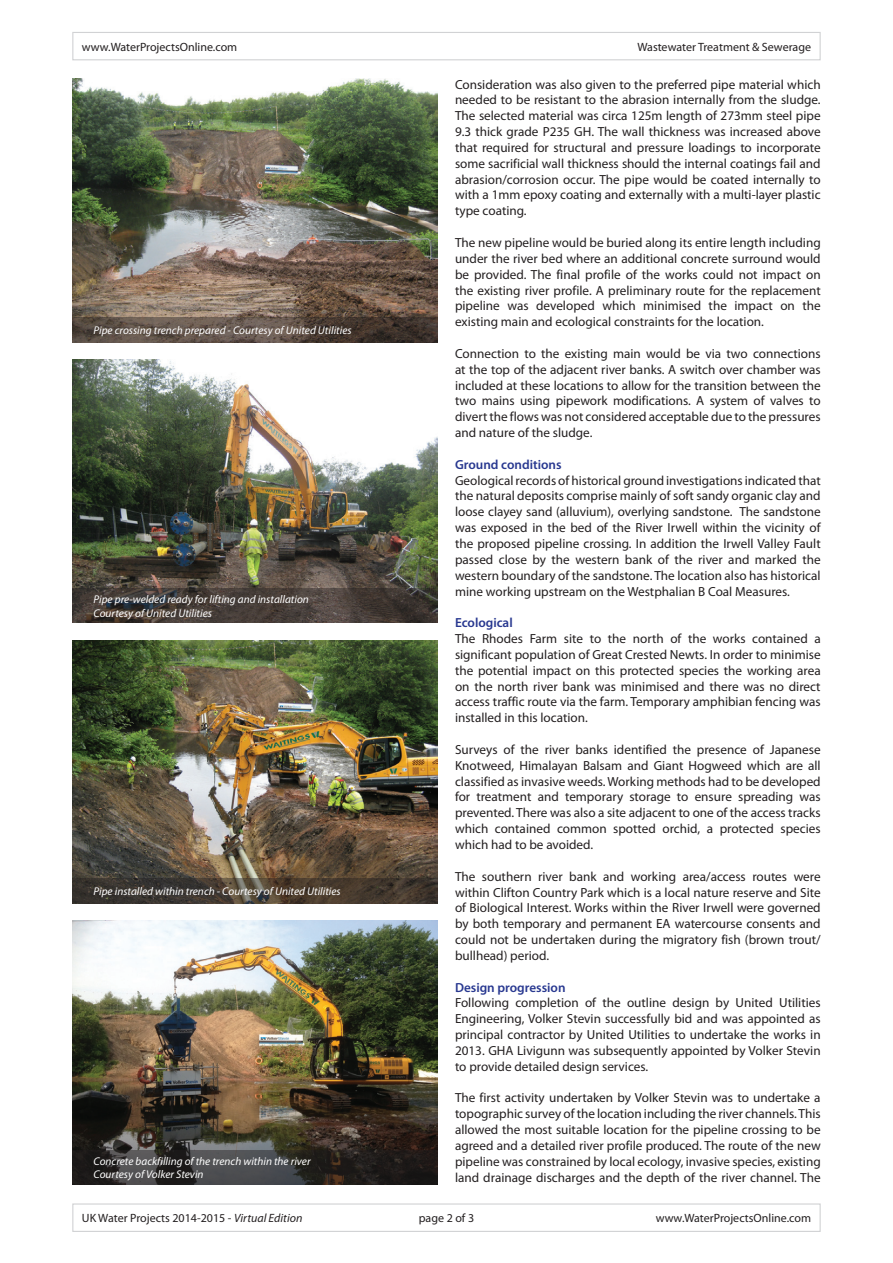
<style>
.page{position:relative;width:893px;height:1263px;background:#fff}
.page>*{position:absolute;margin:0;border:0;box-sizing:border-box;transform-origin:0 0}
.t1{font:13.2px/15.9px "Myriad Pro";color:#231f20;text-align:justify}
.t2{font:600 13.2px "Myriad Pro";color:#283890}
.t3{font:12px "Myriad Pro";color:#231f20}
.t4{font:italic 11.25px/13.5px "Myriad Pro";color:#fff}
.s1{font-style:italic}
</style>
<div class="page">
<img style="left:72px;top:79px;width:366px;height:238px">
<svg style="left:72px;top:317px;width:366px;height:25px;background:#564940"></svg>
<img style="left:72px;top:359px;width:366px;height:230px">
<svg style="left:72px;top:589px;width:366px;height:34px;background:#453c38"></svg>
<img style="left:72px;top:640px;width:366px;height:238px">
<svg style="left:72px;top:878px;width:366px;height:26px;background:#443b31"></svg>
<img style="left:72px;top:921px;width:366px;height:229px">
<svg style="left:72px;top:1150px;width:366px;height:34px;background:#312f2f"></svg>
<div style="left:72px;top:32px;width:749px;height:28px;border:1px solid #d1d2d4"></div>
<div style="left:72px;top:1203px;width:749px;height:29px;border:1px solid #d1d2d4"></div>
<p class="t3" style="left:82px;top:39px;width:157px">www.WaterProjectsOnline.com</p>
<p class="t3" style="left:637px;top:39px;width:175px">Wastewater Treatment &amp; Sewerage</p>
<p class="t4" style="left:94px;top:323px;width:260px">Pipe crossing trench prepared - Courtesy of United Utilities</p>
<p class="t4" style="left:94px;top:593px;width:217px">Pipe pre-welded ready for lifting and installation<br>Courtesy of United Utilities</p>
<p class="t4" style="left:94px;top:884px;width:249px">Pipe installed within trench - Courtesy of United Utilities</p>
<p class="t4" style="left:94px;top:1154px;width:219px">Concrete backfilling of the trench within the river<br>Courtesy of Volker Stevin</p>
<p class="t1" style="left:455px;top:76px;width:367px">Consideration was also given to the preferred pipe material which needed to be resistant to the abrasion internally from the sludge.<br>The selected material was circa 125m length of 273mm steel pipe 9.3 thick grade P235 GH. The wall thickness was increased above that required for structural and pressure loadings to incorporate some sacrificial wall thickness should the internal coatings fail and abrasion/corrosion occur. The pipe would be coated internally to with a 1mm epoxy coating and externally with a multi-layer plastic type coating.</p>
<p class="t1" style="left:455px;top:234px;width:367px">The new pipeline would be buried along its entire length including under the river bed where an additional concrete surround would be provided. The final profile of the works could not impact on the existing river profile. A preliminary route for the replacement pipeline was developed which minimised the impact on the existing main and ecological constraints for the location.</p>
<p class="t1" style="left:455px;top:345px;width:367px">Connection to the existing main would be via two connections at the top of the adjacent river banks. A switch over chamber was included at these locations to allow for the transition between the two mains using pipework modifications. A system of valves to divert the flows was not considered acceptable due to the pressures and nature of the sludge.</p>
<p class="t2" style="left:455px;top:456px;width:108px">Ground conditions</p>
<p class="t1" style="left:455px;top:472px;width:367px">Geological records of historical ground investigations indicated that the natural deposits comprise mainly of soft sandy organic clay and loose clayey sand (alluvium), overlying sandstone. The sandstone was exposed in the bed of the River Irwell within the vicinity of the proposed pipeline crossing. In addition the Irwell Valley Fault passed close by the western bank of the river and marked the western boundary of the sandstone. The location also has historical mine working upstream on the Westphalian B Coal Measures.</p>
<p class="t2" style="left:455px;top:614px;width:59px">Ecological</p>
<p class="t1" style="left:455px;top:630px;width:367px">The Rhodes Farm site to the north of the works contained a significant population of Great Crested Newts. In order to minimise the potential impact on this protected species the working area on the north river bank was minimised and there was no direct access traffic route via the farm. Temporary amphibian fencing was installed in this location.</p>
<p class="t1" style="left:455px;top:741px;width:367px">Surveys of the river banks identified the presence of Japanese Knotweed, Himalayan Balsam and Giant Hogweed which are all classified as invasive weeds. Working methods had to be developed for treatment and temporary storage to ensure spreading was prevented. There was also a site adjacent to one of the access tracks which contained common spotted orchid, a protected species which had to be avoided.</p>
<p class="t1" style="left:455px;top:868px;width:367px">The southern river bank and working area/access routes were within Clifton Country Park which is a local nature reserve and Site of Biological Interest. Works within the River Irwell were governed by both temporary and permanent EA watercourse consents and could not be undertaken during the migratory fish (brown trout/ bullhead) period.</p>
<p class="t2" style="left:455px;top:979px;width:112px">Design progression</p>
<p class="t1" style="left:455px;top:995px;width:367px">Following completion of the outline design by United Utilities Engineering, Volker Stevin successfully bid and was appointed as principal contractor by United Utilities to undertake the works in 2013. GHA Livigunn was subsequently appointed by Volker Stevin to provide detailed design services.</p>
<p class="t1" style="left:455px;top:1090px;width:367px">The first activity undertaken by Volker Stevin was to undertake a topographic survey of the location including the river channels. This allowed the most suitable location for the pipeline crossing to be agreed and a detailed river profile produced. The route of the new pipeline was constrained by local ecology, invasive species, existing land drainage discharges and the depth of the river channel. The</p>
<p class="t3" style="left:82px;top:1211px;width:222px">UK Water Projects 2014-2015 - <span class="s1">Virtual Edition</span></p>
<p class="t3" style="left:419px;top:1211px;width:57px">page 2 of 3</p>
<p class="t3" style="left:656px;top:1211px;width:157px">www.WaterProjectsOnline.com</p>
</div>
